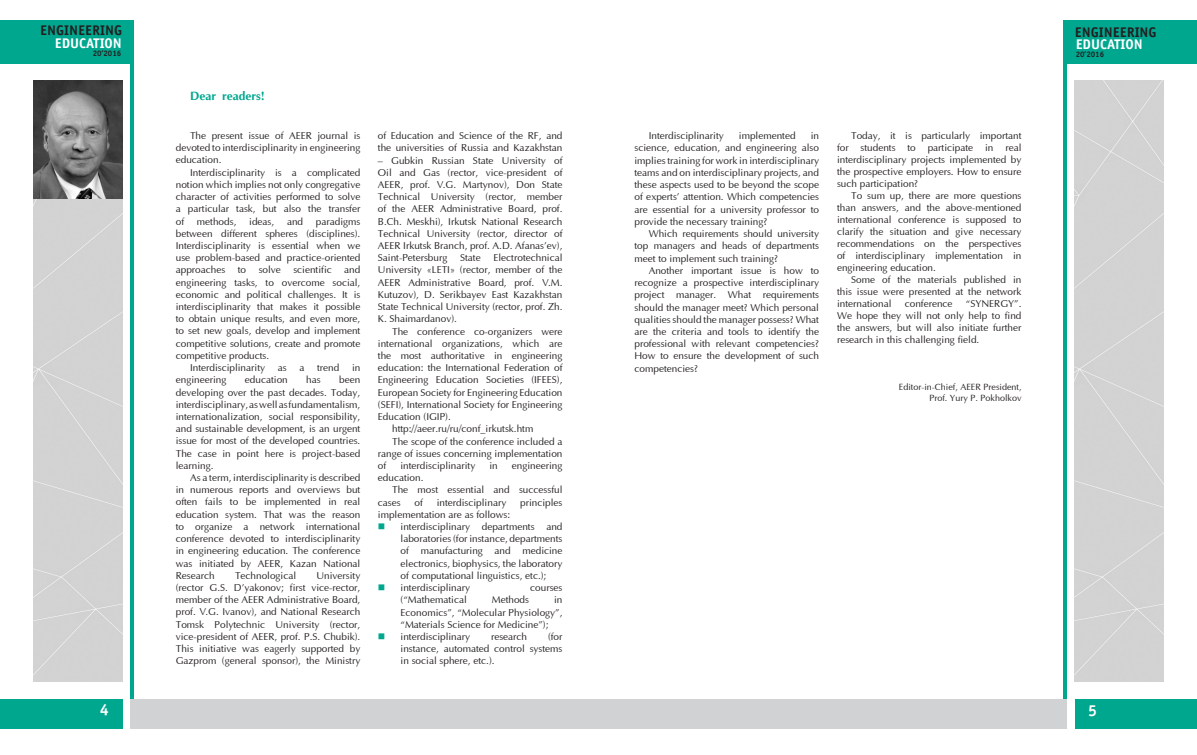
<style>
.page{position:relative;width:1197px;height:755px;background:#fff}
.page>*{position:absolute;margin:0;border:0;box-sizing:border-box;transform-origin:0 0}
.t1{font:700 16px "Officina Sans C";color:#fff}
.t2{font:700 14px "Officina Sans C";color:#231f20}
.t3{font:700 14px "Officina Sans C";color:#fff}
.t4{font:700 12px "AG Optima";color:#00a78f}
.t5{font:10px/12.2px "Optima";color:#231f20;text-align:justify}
.t6{font:9px/11px "Optima";color:#231f20;text-align:right}
.t7{font:700 8px "Officina Sans C";color:#231f20}
</style>
<div class="page">
<div style="left:1063px;top:20px;width:133px;height:43px;background:#00a78f"></div>
<div style="left:1074px;top:698px;width:122px;height:30px;background:#00a78f"></div>
<div style="left:0;top:698px;width:122px;height:30px;background:#00a78f"></div>
<div style="left:0;top:20px;width:133px;height:43px;background:#00a78f"></div>
<hr style="left:1063px;top:45px;width:3px;height:653px;background:#00a78f">
<hr style="left:130px;top:45px;width:3px;height:653px;background:#00a78f">
<div style="left:33px;top:80px;width:89px;height:601px;background:#d3d3d3"></div>
<div style="left:130px;top:698px;width:468px;height:30px;background:#d1d2d4"></div>
<div style="left:598px;top:698px;width:468px;height:30px;background:#d1d2d4"></div>
<div style="left:1074px;top:80px;width:89px;height:601px;background:#d3d3d3"></div>
<img style="left:34px;top:80px;width:88px;height:118px">
<h2 class="t2" style="left:40px;top:23px;width:83px">ENGINEERING</h2>
<h2 class="t2" style="left:1074px;top:24px;width:83px">ENGINEERING</h2>
<h2 class="t3" style="left:55px;top:35px;width:69px">EDUCATION</h2>
<h2 class="t3" style="left:1075px;top:36px;width:69px">EDUCATION</h2>
<p class="t7" style="left:93px;top:49px;width:30px">20’2016</p>
<p class="t7" style="left:1075px;top:49px;width:30px">20’2016</p>
<p class="t4" style="left:190px;top:90px;width:76px">Dear readers!</p>
<p class="t5" style="left:176px;top:130px;width:186px;text-indent:14px">The present issue of AEER journal is devoted to interdisciplinarity in engineering education.</p>
<p class="t5" style="left:176px;top:166px;width:186px;text-indent:14px">Interdisciplinarity is a complicated notion which implies not only congregative character of activities performed to solve a particular task, but also the transfer of</p>
<p class="t5" style="left:197px;top:215px;width:41px">methods,</p>
<p class="t5" style="left:249px;top:215px;width:27px">ideas,</p>
<p class="t5" style="left:287px;top:215px;width:18px">and</p>
<p class="t5" style="left:316px;top:215px;width:46px">paradigms</p>
<p class="t5" style="left:176px;top:227px;width:186px">between different spheres (disciplines).</p>
<p class="t5" style="left:176px;top:240px;width:186px">Interdisciplinarity is essential when we</p>
<p class="t5" style="left:176px;top:252px;width:186px">use problem-based and practice-oriented</p>
<p class="t5" style="left:176px;top:264px;width:186px">approaches to solve scientific and</p>
<p class="t5" style="left:176px;top:276px;width:186px">engineering tasks, to overcome social,</p>
<p class="t5" style="left:176px;top:288px;width:186px">economic and political challenges. It is</p>
<p class="t5" style="left:176px;top:301px;width:186px">interdisciplinarity that makes it possible</p>
<p class="t5" style="left:176px;top:313px;width:186px">to obtain unique results, and even more,</p>
<p class="t5" style="left:176px;top:325px;width:186px">to set new goals, develop and implement</p>
<p class="t5" style="left:176px;top:337px;width:186px">competitive solutions, create and promote</p>
<p class="t5" style="left:176px;top:349px;width:95px">competitive products.</p>
<p class="t5" style="left:190px;top:362px;width:77px">Interdisciplinarity</p>
<p class="t5" style="left:278px;top:362px;width:10px">as</p>
<p class="t5" style="left:299px;top:362px;width:6px">a</p>
<p class="t5" style="left:317px;top:362px;width:24px">trend</p>
<p class="t5" style="left:352px;top:362px;width:10px">in</p>
<p class="t5" style="left:176px;top:374px;width:52px">engineering</p>
<p class="t5" style="left:245px;top:374px;width:44px">education</p>
<p class="t5" style="left:306px;top:374px;width:16px">has</p>
<p class="t5" style="left:176px;top:374px;width:186px;text-indent:163px">been developing over the past decades. Today, interdisciplinary, as well as fundamentalism, internationalization, social responsibility, and sustainable development, is an urgent issue for most of the developed countries.<br>The case in point here is project-based learning.</p>
<p class="t5" style="left:176px;top:471px;width:186px;text-indent:14px">As a term, interdisciplinarity is described in numerous reports and overviews but often fails to be implemented in real education system. That was the reason to organize a network international conference devoted to interdisciplinarity in engineering education. The conference was initiated by AEER, Kazan National Research</p>
<p class="t5" style="left:235px;top:569px;width:63px">Technological</p>
<p class="t5" style="left:176px;top:569px;width:186px;text-indent:141px">University (rector G.S. D’yakonov; first vice-rector, member of the AEER Administrative Board, prof. V.G. Ivanov), and National Research Tomsk Polytechnic University (rector, vice-president of AEER, prof. P.S. Chubik).<br>This initiative was eagerly supported by Gazprom (general sponsor), the Ministry</p>
<p class="t5" style="left:378px;top:130px;width:186px">of Education and Science of the RF, and the universities of Russia and Kazakhstan</p>
<p class="t5" style="left:378px;top:154px;width:186px">– Gubkin Russian State University of Oil and Gas (rector, vice-president of AEER, prof. V.G. Martynov), Don State Technical University (rector, member of the AEER Administrative Board, prof.<br>B.Ch. Meskhi), Irkutsk National Research Technical University (rector, director of AEER Irkutsk Branch, prof. A.D. Afanas’ev), Saint-Petersburg</p>
<p class="t5" style="left:378px;top:252px;width:186px;text-indent:116px">Electrotechnical University «LETI» (rector, member of the AEER Administrative Board, prof. V.M.<br>Kutuzov), D. Serikbayev East Kazakhstan State Technical University (rector, prof. Zh.<br>K. Shaimardanov).</p>
<p class="t5" style="left:392px;top:325px;width:172px">The conference co-organizers were</p>
<p class="t5" style="left:378px;top:337px;width:186px">international organizations, which are</p>
<p class="t5" style="left:378px;top:350px;width:186px">the most authoritative in engineering</p>
<p class="t5" style="left:378px;top:362px;width:186px">education: the International Federation of</p>
<p class="t5" style="left:378px;top:374px;width:186px">Engineering Education Societies (IFEES),</p>
<p class="t5" style="left:378px;top:386px;width:186px">European Society for Engineering Education</p>
<p class="t5" style="left:378px;top:398px;width:186px">(SEFI), International Society for Engineering</p>
<p class="t5" style="left:378px;top:411px;width:74px">Education (IGIP).</p>
<p class="t5" style="left:392px;top:423px;width:143px">http://aeer.ru/ru/conf_irkutsk.htm</p>
<p class="t5" style="left:392px;top:435px;width:172px">The scope of the conference included a</p>
<p class="t5" style="left:378px;top:447px;width:186px">range of issues concerning implementation</p>
<p class="t5" style="left:378px;top:459px;width:10px">of</p>
<p class="t5" style="left:400px;top:459px;width:77px">interdisciplinarity</p>
<p class="t5" style="left:489px;top:459px;width:10px">in</p>
<p class="t5" style="left:512px;top:459px;width:52px">engineering</p>
<p class="t5" style="left:378px;top:472px;width:47px">education.</p>
<p class="t5" style="left:392px;top:484px;width:172px">The most essential and successful</p>
<p class="t5" style="left:378px;top:496px;width:24px">cases</p>
<p class="t5" style="left:414px;top:496px;width:10px">of</p>
<p class="t5" style="left:437px;top:496px;width:71px">interdisciplinary</p>
<p class="t5" style="left:520px;top:496px;width:44px">principles</p>
<p class="t5" style="left:400px;top:508px;width:163px;text-align:left;text-indent:-23px">implementation are as follows: interdisciplinary departments and laboratories (for instance, departments of manufacturing and medicine electronics, biophysics, the laboratory of computational linguistics, etc.); interdisciplinary</p>
<p class="t5" style="left:460px;top:252px;width:22px">State</p>
<p class="t5" style="left:530px;top:581px;width:34px">courses</p>
<p class="t5" style="left:400px;top:594px;width:68px">(“Mathematical</p>
<p class="t5" style="left:492px;top:594px;width:39px">Methods</p>
<p class="t5" style="left:400px;top:594px;width:163px;text-align:left;text-indent:153px">in<br>Economics”, “Molecular Physiology”, “Materials Science for Medicine”); interdisciplinary</p>
<p class="t5" style="left:400px;top:630px;width:163px;text-indent:147px">(for instance, automated control systems in social sphere, etc.).</p>
<p class="t5" style="left:491px;top:630px;width:38px">research</p>
<p class="t5" style="left:648px;top:130px;width:77px">Interdisciplinarity</p>
<p class="t5" style="left:738px;top:130px;width:58px">implemented</p>
<p class="t5" style="left:634px;top:130px;width:186px;text-indent:176px">in science, education, and engineering also implies training for work in interdisciplinary teams and on interdisciplinary projects, and these aspects used to be beyond the scope of experts’ attention. Which competencies are essential for a university professor to provide the necessary training?</p>
<p class="t5" style="left:634px;top:228px;width:186px;text-indent:14px">Which requirements should university top managers and heads of departments meet to implement such training?</p>
<p class="t5" style="left:634px;top:264px;width:186px;text-indent:14px">Another important issue is how to recognize a prospective interdisciplinary project manager. What requirements should the manager meet? Which personal qualities should the manager possess? What are the criteria and tools to identify the professional with relevant competencies?<br>How to ensure the development of such competencies?</p>
<p class="t5" style="left:836px;top:130px;width:186px;text-indent:14px">Today, it is particularly important for students to participate in real interdisciplinary projects implemented by the prospective employers. How to ensure such participation?</p>
<p class="t5" style="left:836px;top:190px;width:186px;text-indent:14px">To sum up, there are more questions than answers, and the above-mentioned international conference is supposed to clarify the situation and give necessary recommendations on the perspectives of interdisciplinary implementation in engineering education.</p>
<p class="t5" style="left:836px;top:274px;width:186px;text-indent:14px">Some of the materials published in this issue were presented at the network international</p>
<p class="t5" style="left:904px;top:298px;width:49px">conference</p>
<p class="t5" style="left:836px;top:298px;width:186px;text-indent:129px">“SYNERGY”.<br>We hope they will not only help to find the answers, but will also initiate further research in this challenging field.</p>
<p class="t6" style="left:898px;top:382px;width:124px">Editor-in-Chief, AEER President,<br>Prof. Yury P. Pokholkov</p>
<h1 class="t1" style="left:100px;top:700px;width:10px">4</h1>
<h1 class="t1" style="left:1088px;top:700px;width:10px">5</h1>
</div>
